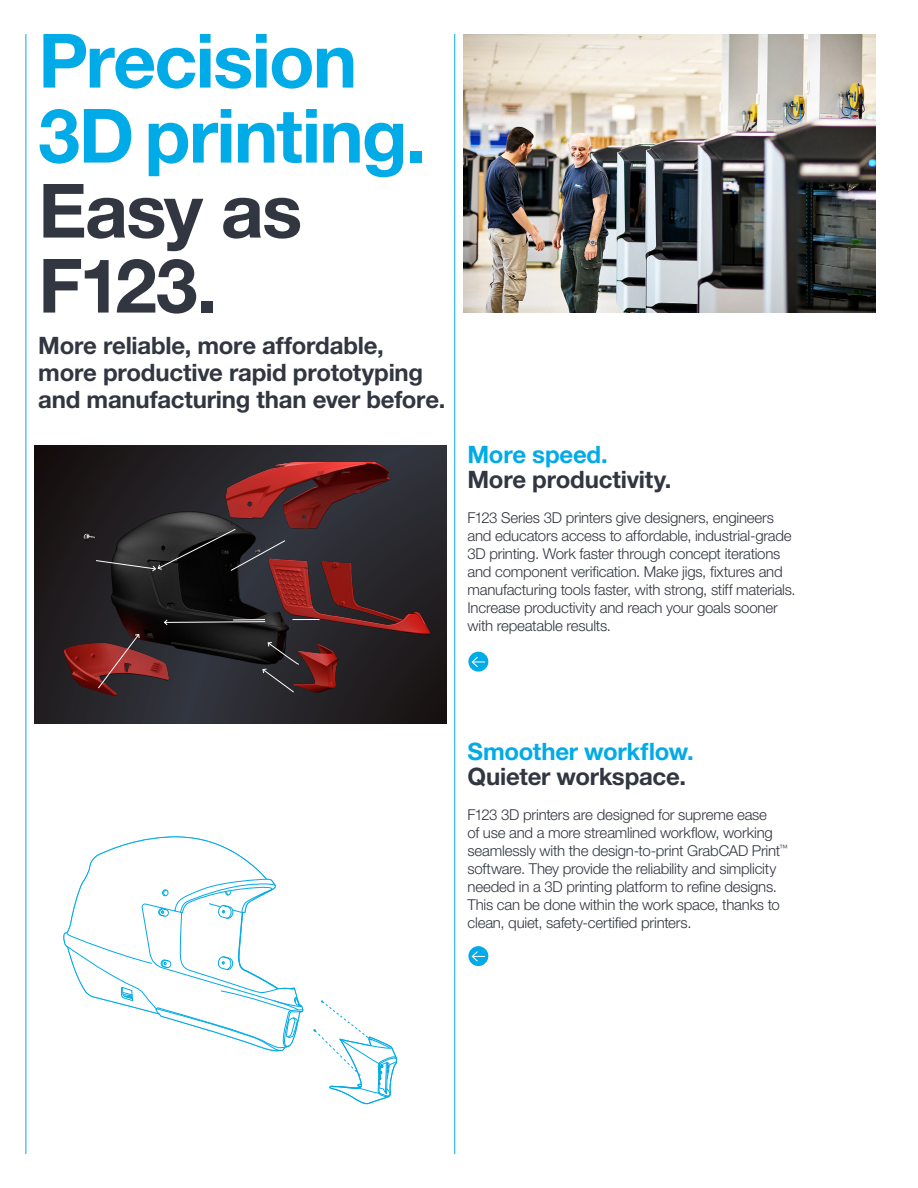
<style>
.page{position:relative;width:918px;height:1188px;background:#fff}
.page>*{position:absolute;margin:0;border:0;box-sizing:border-box;transform-origin:0 0}
.t1{font:700 75px/75px "Helvetica Neue LT Std";letter-spacing:-.025em;color:#00abe7}
.t2{font:700 75px/75px "Helvetica Neue LT Std";letter-spacing:-.025em;color:#323640}
.t3{font:700 24px/27px "Helvetica Neue LT Std";letter-spacing:-.01em;color:#323640}
.t4{font:700 24px "Helvetica Neue LT Std";letter-spacing:-.01em;color:#00abe7}
.t5{font:300 15px/18px "Helvetica Neue LT Std";letter-spacing:-.015em;color:#323640}
</style>
<div class="page">
<hr style="left:26px;top:34px;width:1px;height:1120px;background:#00abe7">
<hr style="left:454px;top:34px;width:1px;height:1120px;background:#00abe7">
<div style="left:468px;top:652px;width:20px;height:20px;background:#00abe7;border-radius:50%"></div>
<svg style="left:471px;top:656px;width:14px;height:11px"></svg>
<svg style="left:468px;top:946px;width:20px;height:20px"></svg>
<svg style="left:471px;top:951px;width:14px;height:11px"></svg>
<img style="left:463px;top:34px;width:412px;height:278px">
<svg style="left:34px;top:446px;width:412px;height:277px;background:#232024"></svg>
<img style="left:61px;top:463px;width:371px;height:241px">
<svg style="left:164px;top:619px;width:102px;height:6px"></svg>
<svg style="left:292px;top:619px;width:28px;height:1px"></svg>
<svg style="left:262px;top:642px;width:37px;height:51px;background:#2e2d31"></svg>
<svg style="left:98px;top:634px;width:42px;height:55px;background:#703234"></svg>
<svg style="left:96px;top:529px;width:189px;height:43px;background:#2d2a2c"></svg>
<svg style="left:63px;top:836px;width:240px;height:215px"></svg>
<svg style="left:313px;top:1000px;width:84px;height:105px"></svg>
<h1 class="t1" style="left:38px;top:22px;width:390px">Precision<br>3D printing.</h1>
<h1 class="t2" style="left:38px;top:172px;width:266px">Easy as<br>F123.</h1>
<h2 class="t3" style="left:38px;top:331px;width:409px">More reliable, more affordable, more productive rapid prototyping and manufacturing than ever before.</h2>
<h2 class="t4" style="left:468px;top:439px;width:142px">More speed.</h2>
<h2 class="t3" style="left:468px;top:466px;width:206px">More productivity.</h2>
<p class="t5" style="left:468px;top:508px;width:330px">F123 Series 3D printers give designers, engineers and educators access to affordable, industrial-grade 3D printing. Work faster through concept iterations and component verification. Make jigs, fixtures and manufacturing tools faster, with strong, stiff materials.<br>Increase productivity and reach your goals sooner with repeatable results.</p>
<h2 class="t4" style="left:468px;top:736px;width:228px">Smoother workflow.</h2>
<h2 class="t3" style="left:468px;top:763px;width:220px">Quieter workspace.</h2>
<p class="t5" style="left:467px;top:805px;width:322px">F123 3D printers are designed for supreme ease<br>of use and a more streamlined workflow, working seamlessly with the design-to-print GrabCAD Print<sup>™ </sup>software. They provide the reliability and simplicity needed in a 3D printing platform to refine designs.<br>This can be done within the work space, thanks to clean, quiet, safety-certified printers.</p>
</div>
